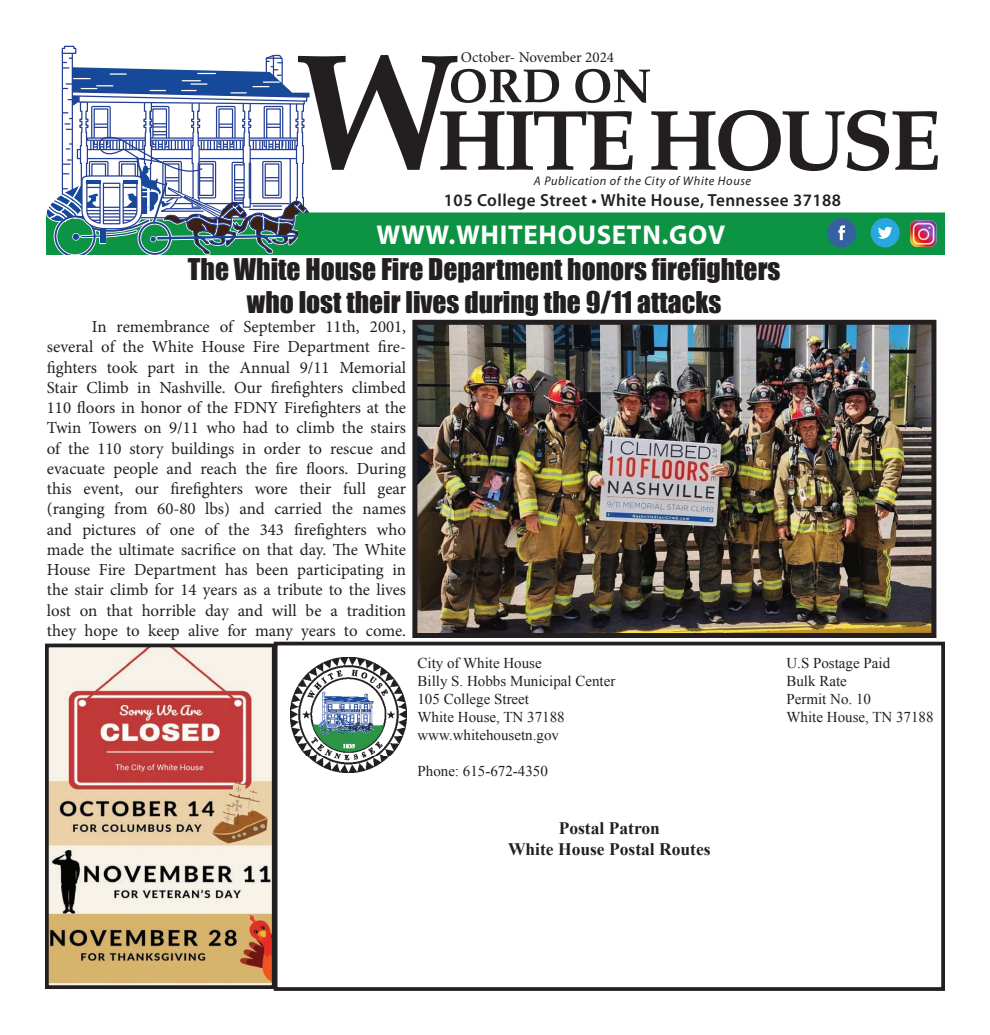
<style>
.page{position:relative;width:990px;height:1035px;background:#fff}
.page>*{position:absolute;margin:0;border:0;box-sizing:border-box;transform-origin:0 0}
.t1{font:27.5px "Impact";color:#231f20}
.t2{font:700 27.25px "Myriad Pro";letter-spacing:.025em;color:#fff}
.t3{font:600 17.5px "Myriad Pro";letter-spacing:.025em;color:#231f20}
.t4{font:700 17.5px "Times New Roman";color:#231f20}
.t5{font:16.88px/20.2px "Minion Pro";color:#231f20;text-align:justify}
.t6{font:15px "Times New Roman";color:#231f20}
.t7{font:15px "Minion Pro";color:#231f20}
.t8{font:italic 12.5px "Myriad Pro";letter-spacing:.05em;color:#231f20}
.t9{font:italic 700 12.25px "Century Schoolbook";color:#231f20}
</style>
<div class="page">
<div style="left:274px;top:642px;width:671px;height:349px;border:4px solid #231f20"></div>
<img style="left:291px;top:657px;width:115px;height:115px">
<svg style="left:47px;top:45px;width:898px;height:209px"></svg>
<img style="left:907px;top:216px;width:33px;height:34px">
<div style="left:461px;top:51px;width:142px;height:15px;background:#fff"></div>
<img style="left:418px;top:326px;width:512px;height:306px">
<div style="left:412px;top:320px;width:524px;height:318px;border:5px solid #231f20"></div>
<img style="left:50px;top:649px;width:221px;height:335px">
<div style="left:45px;top:644px;width:231px;height:345px;border:4px solid #231f20"></div>
<p class="t7" style="left:461px;top:47px;width:155px">October- November 2024</p>
<p class="t9" style="left:462px;top:50px;width:137px">April 2022 • May 2022</p>
<p class="t8" style="left:534px;top:174px;width:219px">A Publication of the City of White House</p>
<p class="t3" style="left:444px;top:189px;width:399px">105 College Street • White House, Tennessee 37188</p>
<p class="t2" style="left:377px;top:217px;width:350px">WWW.WHITEHOUSETN.GOV</p>
<p class="t1" style="left:188px;top:247px;width:594px">The White House Fire Department honors firefighters</p>
<p class="t1" style="left:247px;top:280px;width:476px">who lost their lives during the 9/11 attacks</p>
<p class="t5" style="left:47px;top:317px;width:361px;text-indent:45px">In remembrance of September 11th, 2001, several of the White House Fire Department fire&shy;fighters took part in the Annual 9/11 Memorial Stair Climb in Nashville. Our firefighters climbed 110 floors in honor of the FDNY Firefighters at the Twin Towers on 9/11 who had to climb the stairs of the 110 story buildings in order to rescue and evacuate people and reach the fire floors. During this event, our firefighters wore their full gear</p>
<p class="t5" style="left:47px;top:499px;width:361px">(ranging from 60-80 lbs) and carried the names and pictures of one of the 343 firefighters who made the ultimate sacrifice on that day. The White House Fire Department has been participating in the stair climb for 14 years as a tribute to the lives lost on that horrible day and will be a tradition they hope to keep alive for many years to come.</p>
<p class="t6" style="left:417px;top:652px;width:126px">City of White House</p>
<p class="t6" style="left:417px;top:670px;width:199px">Billy S. Hobbs Municipal Center</p>
<p class="t6" style="left:417px;top:688px;width:113px">105 College Street</p>
<p class="t6" style="left:417px;top:706px;width:149px">White House, TN 37188</p>
<p class="t6" style="left:417px;top:724px;width:143px">www.whitehousetn.gov</p>
<p class="t6" style="left:417px;top:760px;width:132px">Phone: 615-672-4350</p>
<p class="t4" style="left:559px;top:816px;width:103px">Postal Patron</p>
<p class="t4" style="left:508px;top:837px;width:204px">White House Postal Routes</p>
<p class="t6" style="left:786px;top:652px;width:105px">U.S Postage Paid</p>
<p class="t6" style="left:786px;top:670px;width:62px">Bulk Rate</p>
<p class="t6" style="left:786px;top:688px;width:86px">Permit No. 10</p>
<p class="t6" style="left:786px;top:706px;width:149px">White House, TN 37188</p>
</div>
